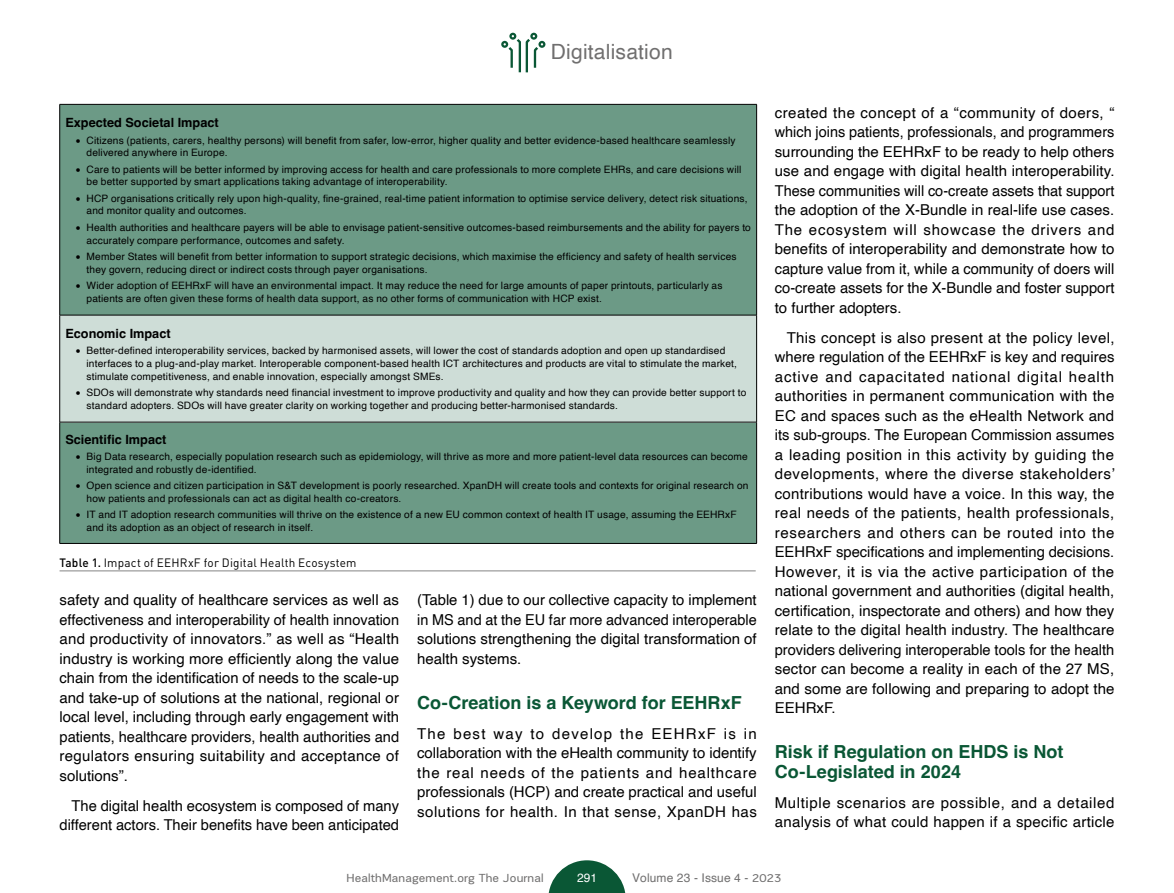
<style>
.page{position:relative;width:1174px;height:893px;background:#fff}
.page>*{position:absolute;margin:0;border:0;box-sizing:border-box;transform-origin:0 0}
.t1{font:21px "Helvetica";letter-spacing:.01em;color:#706f6f}
.t2{font:700 18px/19.5px "Helvetica";color:#0a5735}
.t3{font:15px/19.5px "Helvetica";color:#000;text-align:justify}
.t4{font:15px/19.5px "Helvetica";letter-spacing:.04em;color:#000}
.t5{font:700 12.75px "Helvetica";color:#000}
.t6{font:12px "DIN Pro";letter-spacing:.015em;color:#000}
.t7{font:12px "PRC Fidelity";letter-spacing:.01em;color:#706f6f}
.t8{font:12px "Helvetica";letter-spacing:.01em;color:#706f6f}
.t9{font:12px "Helvetica";color:#fff}
.t10{font:10.2px/12.8px "Helvetica";letter-spacing:.02em;color:#000}
.s1{font-weight:500}
.s2{font-family:"PRC Fidelity"}
</style>
<div class="page">
<svg style="left:548px;top:860px;width:77px;height:33px"></svg>
<svg style="left:501px;top:33px;width:44px;height:39px"></svg>
<div style="left:60px;top:105px;width:696px;height:438px;background:#6c9a86"></div>
<div style="left:60px;top:315px;width:696px;height:107px;background:#ceddd7"></div>
<hr style="left:59px;top:105px;width:1px;height:210px;background:#000">
<hr style="left:60px;top:104px;width:697px;height:1px;background:#000">
<hr style="left:756px;top:105px;width:1px;height:210px;background:#000">
<hr style="left:59px;top:422px;width:1px;height:121px;background:#000">
<hr style="left:756px;top:422px;width:1px;height:121px;background:#000">
<hr style="left:60px;top:543px;width:697px;height:1px;background:#000">
<hr style="left:59px;top:315px;width:1px;height:107px;background:#000">
<hr style="left:60px;top:315px;width:697px;height:1px;background:#000">
<hr style="left:756px;top:315px;width:1px;height:107px;background:#000">
<hr style="left:60px;top:422px;width:697px;height:1px;background:#000">
<hr style="left:60px;top:570px;width:695px;height:1px;background:#858584">
<h1 class="t1" style="left:551px;top:35px;width:123px">Digitalisation</h1>
<p class="t5" style="left:65px;top:115px;width:155px">Expected Societal Impact</p>
<p class="t10" style="left:87px;top:134px;width:650px;text-indent:-11px">• Citizens (patients, carers, healthy persons) will benefit from safer, low-error, higher quality and better evidence-based healthcare seamlessly delivered anywhere in Europe.</p>
<p class="t10" style="left:87px;top:163px;width:656px;text-indent:-11px">• Care to patients will be better informed by improving access for health and care professionals to more complete EHRs, and care decisions will be better supported by smart applications taking advantage of interoperability.</p>
<p class="t10" style="left:87px;top:192px;width:662px;text-indent:-11px">• HCP organisations critically rely upon high-quality, fine-grained, real-time patient information to optimise service delivery, detect risk situations, and monitor quality and outcomes.</p>
<p class="t10" style="left:87px;top:221px;width:666px;text-indent:-11px">• Health authorities and healthcare payers will be able to envisage patient-sensitive outcomes-based reimbursements and the ability for payers to accurately compare performance, outcomes and safety.</p>
<p class="t10" style="left:87px;top:250px;width:651px;text-indent:-11px">• Member States will benefit from better information to support strategic decisions, which maximise the efficiency and safety of health services they govern, reducing direct or indirect costs through payer organisations.</p>
<p class="t10" style="left:87px;top:279px;width:637px;text-indent:-11px">• Wider adoption of EEHRxF will have an environmental impact. It may reduce the need for large amounts of paper printouts, particularly as patients are often given these forms of health data support, as no other forms of communication with HCP exist.</p>
<p class="t5" style="left:65px;top:326px;width:107px">Economic Impact</p>
<p class="t10" style="left:87px;top:345px;width:652px;text-indent:-11px">• Better-defined interoperability services, backed by harmonised assets, will lower the cost of standards adoption and open up standardised interfaces to a plug-and-play market. Interoperable component-based health ICT architectures and products are vital to stimulate the market, stimulate competitiveness, and enable innovation, especially amongst SMEs.</p>
<p class="t10" style="left:87px;top:386px;width:661px;text-indent:-11px">• SDOs will demonstrate why standards need financial investment to improve productivity and quality and how they can provide better support to standard adopters. SDOs will have greater clarity on working together and producing better-harmonised standards.</p>
<p class="t5" style="left:65px;top:432px;width:103px">Scientific Impact</p>
<p class="t10" style="left:87px;top:451px;width:663px;text-indent:-11px">• Big Data research, especially population research such as epidemiology, will thrive as more and more patient-level data resources can become integrated and robustly de-identified.</p>
<p class="t10" style="left:87px;top:480px;width:663px;text-indent:-11px">• Open science and citizen participation in S&amp;T development is poorly researched. XpanDH will create tools and contexts for original research on how patients and professionals can act as digital health co-creators.</p>
<p class="t10" style="left:87px;top:509px;width:651px;text-indent:-11px">• IT and IT adoption research communities will thrive on the existence of a new EU common context of health IT usage, assuming the EEHRxF and its adoption as an object of research in itself.</p>
<p class="t6" style="left:60px;top:554px;width:298px"><span class="s1">Table 1.</span> Impact of EEHRxF for Digital Health Ecosystem</p>
<p class="t3" style="left:60px;top:590px;width:341px">safety and quality of healthcare services as well as effectiveness and interoperability of health innovation and productivity of innovators.” as well as “Health industry is working more efficiently along the value chain from the identification of needs to the scale-up and take-up of solutions at the national, regional or local level, including through early engagement with patients, healthcare providers, health authorities and regulators ensuring suitability and acceptance of solutions”.</p>
<p class="t3" style="left:60px;top:796px;width:341px;text-align:right">The digital health ecosystem is composed of many different actors. Their benefits have been anticipated</p>
<p class="t3" style="left:417px;top:590px;width:341px">(Table 1) due to our collective capacity to implement in MS and at the EU far more advanced interoperable solutions strengthening the digital transformation of health systems.</p>
<p class="t2" style="left:417px;top:694px;width:326px">Co-Creation is a Keyword for EEHRxF</p>
<p class="t3" style="left:417px;top:724px;width:341px">The best way to develop the EEHRxF is in collaboration with the eHealth community to identify the real needs of the patients and healthcare professionals (HCP) and create practical and useful solutions for health. In that sense, XpanDH has</p>
<p class="t3" style="left:775px;top:103px;width:341px">created the concept of a “community of doers, “ which joins patients, professionals, and programmers surrounding the EEHRxF to be ready to help others use and engage with digital health interoperability.<br>These communities will co-create assets that support the adoption of the X-Bundle in real-life use cases.<br>The ecosystem will showcase the drivers and benefits of interoperability and demonstrate how to capture value from it, while a community of doers will co-create assets for the X-Bundle and foster support to further adopters.</p>
<p class="t3" style="left:775px;top:328px;width:341px;text-indent:12px">This concept is also present at the policy level, where regulation of the EEHRxF is key and requires active and capacitated national digital health authorities in permanent communication with the EC and spaces such as the eHealth Network and its sub-groups. The European Commission assumes a leading position in this activity by guiding the developments, where the diverse stakeholders’ contributions would have a voice. In this way, the real needs of the patients, health professionals, researchers and others can be routed into the EEHRxF specifications and implementing decisions.<br>However, it is via the active participation of the national government and authorities (digital health, certification, inspectorate and others) and how they relate to the digital health industry. The healthcare providers delivering interoperable tools for the health sector can become a reality in each of the 27 MS, and some are following and preparing to adopt the EEHRxF.</p>
<p class="t2" style="left:775px;top:744px;width:290px">Risk if Regulation on EHDS is Not<br>Co-Legislated in 2024</p>
<p class="t4" style="left:775px;top:793px;width:341px">Multiple scenarios are possible, and a detailed analysis of what could happen if a specific article</p>
<p class="t7" style="left:346px;top:871px;width:199px">HealthManagement.org The Journal</p>
<p class="t9" style="left:577px;top:869px;width:22px">291</p>
<p class="t8" style="left:632px;top:869px;width:151px">Volume 23 - Issue 4 - <span class="s2">2023</span></p>
</div>
